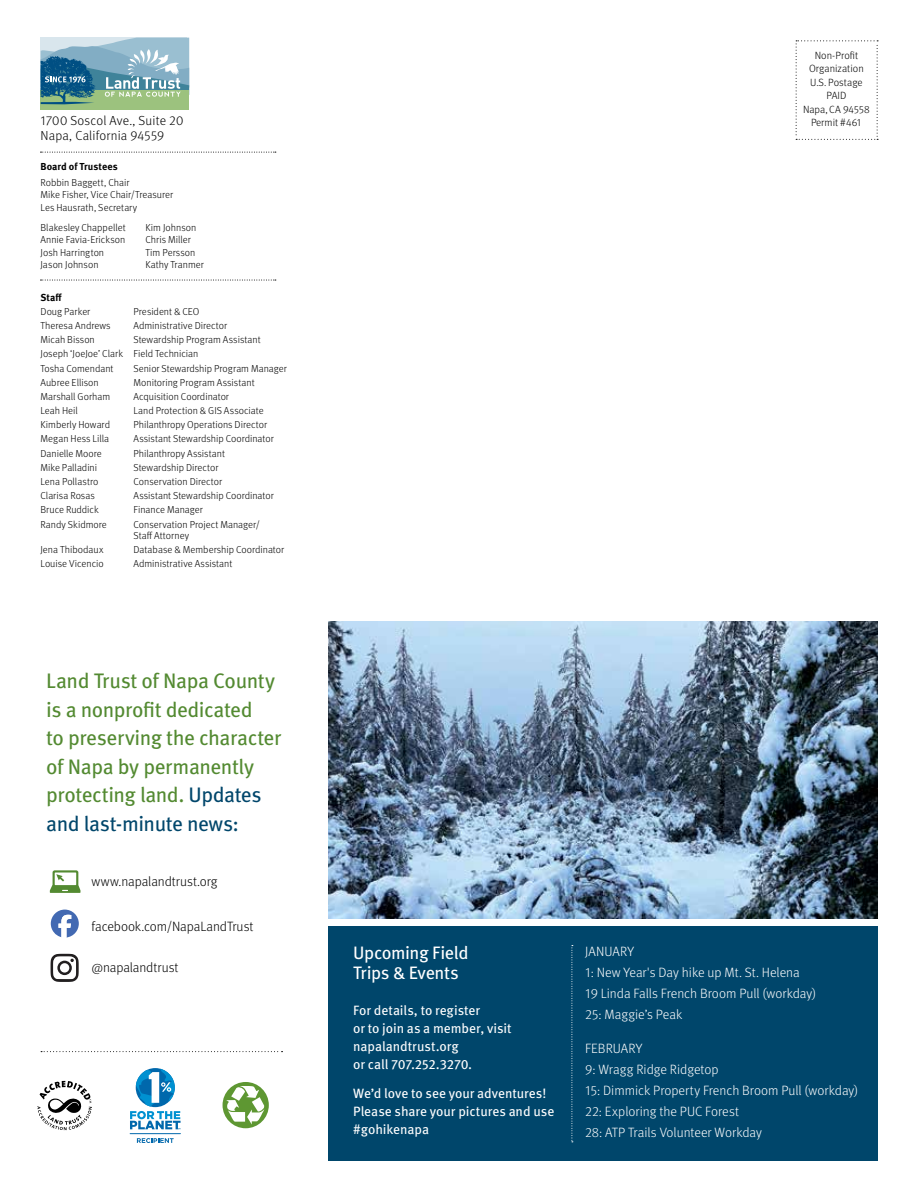
<style>
.page{position:relative;width:918px;height:1188px;background:#fff}
.page>*{position:absolute;margin:0;border:0;box-sizing:border-box;transform-origin:0 0}
.t1{font:21px/28.5px "Meta OT";letter-spacing:-.025em;color:#538a31}
.t2{font:18px/20.7px "Meta OT";letter-spacing:-.025em;color:#fff}
.t3{font:300 13.5px/21px "Meta OT";color:#fff}
.t4{font:13.5px/18px "Meta OT";letter-spacing:-.005em;color:#fff}
.t5{font:300 13.5px "Meta OT";letter-spacing:-.005em;color:#000}
.t6{font:300 13.2px "Meta OT";letter-spacing:.01em;color:#000}
.t7{font:300 10.5px/13.5px "Meta OT";letter-spacing:.005em;color:#000;text-align:center}
.t8{font:300 10.2px/12.3px "Meta OT";color:#000}
.t9{font:700 10.2px "Meta OT";letter-spacing:.005em;color:#000}
.s1{color:#00466b}
</style>
<div class="page">
<img style="left:328px;top:621px;width:550px;height:298px">
<div style="left:328px;top:926px;width:550px;height:235px;background:#00466b"></div>
<svg style="left:50px;top:870px;width:31px;height:23px"></svg>
<svg style="left:572px;top:945px;width:1px;height:197px"></svg>
<svg style="left:796px;top:40px;width:82px;height:100px"></svg>
<div style="left:41px;top:90px;width:148px;height:19px;background:#9cc27e"></div>
<svg style="left:41px;top:38px;width:148px;height:66px"></svg>
<div style="left:223px;top:1082px;width:46px;height:46px;background:#5e9732;border-radius:50%"></div>
<svg style="left:226px;top:1086px;width:39px;height:39px"></svg>
<svg style="left:41px;top:1051px;width:242px;height:1px"></svg>
<svg style="left:51px;top:910px;width:28px;height:28px"></svg>
<svg style="left:51px;top:954px;width:28px;height:28px"></svg>
<svg style="left:37px;top:1081px;width:55px;height:49px"></svg>
<hr style="left:130px;top:1133px;width:50px;height:1px;background:#0068ac">
<svg style="left:137px;top:1138px;width:37px;height:5px"></svg>
<svg style="left:130px;top:1069px;width:51px;height:60px"></svg>
<svg style="left:40px;top:280px;width:236px;height:1px"></svg>
<svg style="left:40px;top:152px;width:236px;height:1px"></svg>
<p class="t7" style="left:803px;top:49px;width:68px">Non-Profit<br>Organization<br>U.S. Postage<br>PAID<br>Napa, CA 94558</p>
<p class="t6" style="left:40px;top:113px;width:144px">1700 Soscol Ave., Suite 20</p>
<p class="t7" style="left:811px;top:116px;width:52px">Permit #461</p>
<p class="t6" style="left:40px;top:127px;width:125px">Napa, California 94559</p>
<p class="t9" style="left:41px;top:160px;width:79px">Board of Trustees</p>
<p class="t8" style="left:41px;top:176px;width:134px">Robbin Baggett, Chair<br>Mike Fisher, Vice Chair/Treasurer<br>Les Hausrath, Secretary</p>
<p class="t8" style="left:41px;top:221px;width:87px">Blakesley Chappellet<br>Annie Favia-Erickson<br>Josh Harrington<br>Jason Johnson</p>
<p class="t8" style="left:145px;top:221px;width:60px">Kim Johnson<br>Chris Miller<br>Tim Persson<br>Kathy Tranmer</p>
<p class="t9" style="left:40px;top:291px;width:23px">Staff</p>
<p class="t8" style="left:40px;top:305px;width:51px">Doug Parker</p>
<p class="t8" style="left:133px;top:305px;width:67px">President &amp; CEO</p>
<p class="t8" style="left:40px;top:320px;width:72px">Theresa Andrews</p>
<p class="t8" style="left:133px;top:320px;width:95px">Administrative Director</p>
<p class="t8" style="left:40px;top:334px;width:56px">Micah Bisson</p>
<p class="t8" style="left:40px;top:333px;width:222px;line-height:14.2px;text-indent:93px">Stewardship Program Assistant<br>Joseph ‘JoeJoe’ Clark Field Technician<br>Tosha Comendant</p>
<p class="t8" style="left:133px;top:362px;width:155px">Senior Stewardship Program Manager</p>
<p class="t8" style="left:40px;top:376px;width:60px">Aubree Ellison</p>
<p class="t8" style="left:133px;top:376px;width:123px">Monitoring Program Assistant</p>
<p class="t8" style="left:40px;top:390px;width:71px">Marshall Gorham</p>
<p class="t8" style="left:133px;top:390px;width:97px">Acquisition Coordinator</p>
<p class="t8" style="left:40px;top:405px;width:39px">Leah Heil</p>
<p class="t8" style="left:133px;top:405px;width:132px">Land Protection &amp; GIS Associate</p>
<p class="t8" style="left:40px;top:419px;width:71px">Kimberly Howard</p>
<p class="t8" style="left:133px;top:419px;width:135px">Philanthropy Operations Director</p>
<p class="t8" style="left:40px;top:433px;width:70px">Megan Hess Lilla</p>
<p class="t8" style="left:133px;top:433px;width:142px">Assistant Stewardship Coordinator</p>
<p class="t8" style="left:40px;top:447px;width:63px">Danielle Moore</p>
<p class="t8" style="left:133px;top:447px;width:93px">Philanthropy Assistant</p>
<p class="t8" style="left:40px;top:461px;width:58px">Mike Palladini</p>
<p class="t8" style="left:133px;top:461px;width:86px">Stewardship Director</p>
<p class="t8" style="left:40px;top:476px;width:60px">Lena Pollastro</p>
<p class="t8" style="left:133px;top:476px;width:90px">Conservation Director</p>
<p class="t8" style="left:40px;top:490px;width:56px">Clarisa Rosas</p>
<p class="t8" style="left:133px;top:490px;width:142px">Assistant Stewardship Coordinator</p>
<p class="t8" style="left:40px;top:504px;width:60px">Bruce Ruddick</p>
<p class="t8" style="left:133px;top:504px;width:71px">Finance Manager</p>
<p class="t8" style="left:40px;top:518px;width:68px">Randy Skidmore</p>
<p class="t8" style="left:133px;top:519px;width:128px;line-height:10.9px">Conservation Project Manager/<br>Staff Attorney</p>
<p class="t8" style="left:40px;top:543px;width:64px">Jena Thibodaux</p>
<p class="t8" style="left:134px;top:543px;width:152px">Database &amp; Membership Coordinator</p>
<p class="t8" style="left:41px;top:557px;width:65px">Louise Vicencio</p>
<p class="t8" style="left:134px;top:557px;width:100px">Administrative Assistant</p>
<h1 class="t1" style="left:46px;top:667px;width:237px">Land Trust of Napa County is a nonprofit dedicated<br>to preserving the character of Napa by permanently protecting land. <span class="s1">Updates and last-minute news:</span></h1>
<h3 class="t5" style="left:91px;top:874px;width:128px">www.napalandtrust.org</h3>
<h3 class="t5" style="left:91px;top:918px;width:164px">facebook.com/NapaLandTrust</h3>
<h3 class="t5" style="left:91px;top:959px;width:89px">@napalandtrust</h3>
<h2 class="t2" style="left:353px;top:942px;width:117px">Upcoming Field<br>Trips &amp; Events</h2>
<h3 class="t4" style="left:353px;top:1001px;width:160px">For details, to register<br>or to join as a member, visit napalandtrust.org<br>or call 707.252.3270.</h3>
<h3 class="t4" style="left:353px;top:1084px;width:203px">We’d love to see your adventures!<br>Please share your pictures and use #gohikenapa</h3>
<h3 class="t3" style="left:585px;top:941px;width:233px">JANUARY<br>1: New Year's Day hike up Mt. St. Helena<br>19 Linda Falls French Broom Pull (workday)<br>25: Maggie’s Peak</h3>
<h3 class="t3" style="left:585px;top:1038px;width:275px">FEBRUARY<br>9: Wragg Ridge Ridgetop<br>15: Dimmick Property French Broom Pull (workday)<br>22: Exploring the PUC Forest<br>28: ATP Trails Volunteer Workday</h3>
</div>
